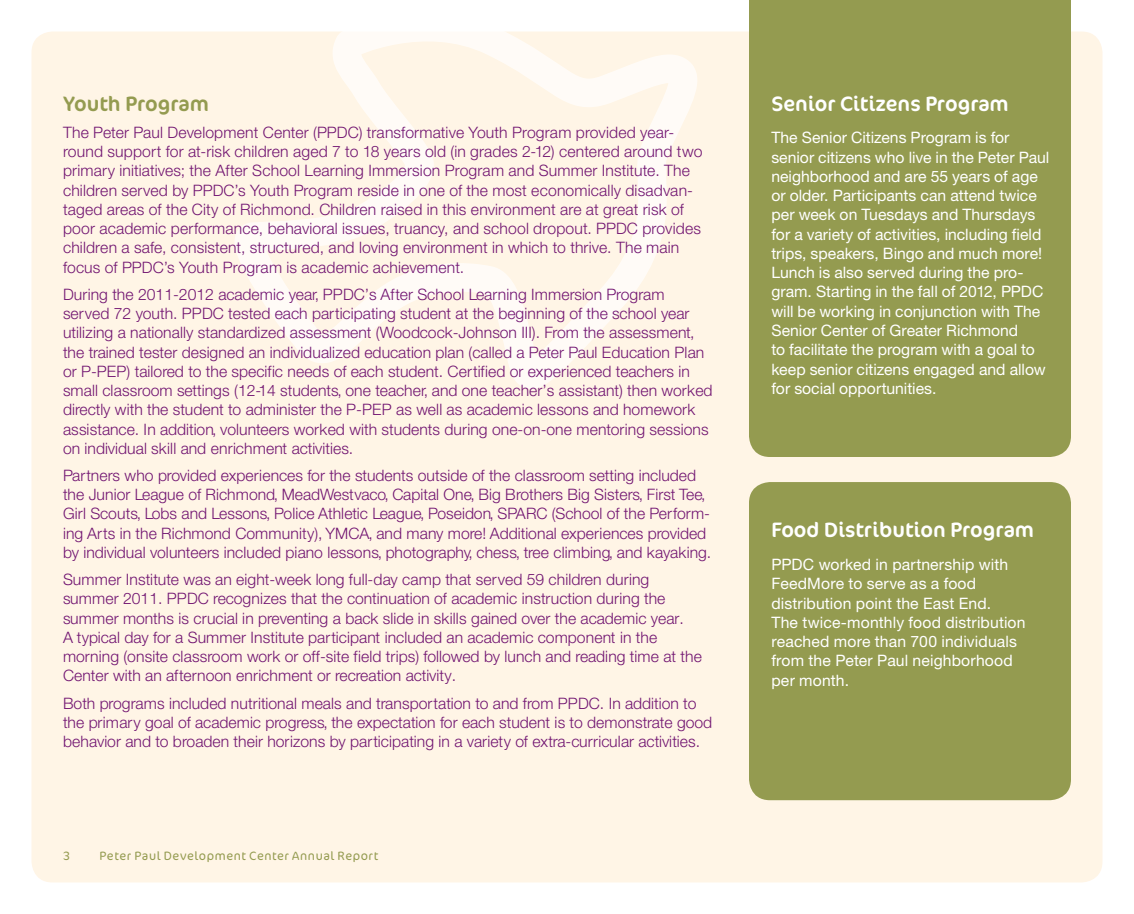
<style>
.page{position:relative;width:1134px;height:914px;background:#fff}
.page>*{position:absolute;margin:0;border:0;box-sizing:border-box;transform-origin:0 0}
.Sub_head{font:21px "Cocon";color:#fff}
.Body{font:21px "Cocon";color:#949b50}
.Body-2{font:300 15.75px/19.2px "Helvetica Neue";color:#711471}
.Body-3{font:15.75px/19.2px "Helvetica Neue";color:#fff}
.t1{font:300 12.25px "Cocon";letter-spacing:.045em;color:#949b50}
</style>
<div class="page">
<div style="left:32px;top:32px;width:1070px;height:850px;background:#fff5e6;border-radius:21px"></div>
<svg style="left:233px;top:31px;width:466px;height:358px"></svg>
<div style="left:749px;top:0;width:322px;height:457px;background:#949b50"></div>
<div style="left:749px;top:482px;width:322px;height:318px;background:#949b50;border-radius:21px"></div>
<p class="Body" style="left:63px;top:91px;width:147px">Youth Program</p>
<p class="Body-2" style="left:63px;top:122px;width:641px">The Peter Paul Development Center (PPDC) transformative Youth Program provided year&shy;round support for at-risk children aged 7 to 18 years old (in grades 2-12) centered around two primary initiatives; the After School Learning Immersion Program and Summer Institute. The children served by PPDC’s Youth Program reside in one of the most economically disadvan&shy;taged areas of the City of Richmond. Children raised in this environment are at great risk of poor academic performance, behavioral issues, truancy, and school dropout. PPDC provides children a safe, consistent, structured, and loving environment in which to thrive. The main focus of PPDC’s Youth Program is academic achievement.</p>
<p class="Body-2" style="left:63px;top:284px;width:651px">During the 2011-2012 academic year, PPDC’s After School Learning Immersion Program served 72 youth. PPDC tested each participating student at the beginning of the school year utilizing a nationally standardized assessment (Woodcock-Johnson III). From the assessment, the trained tester designed an individualized education plan (called a Peter Paul Education Plan or P-PEP) tailored to the specific needs of each student. Certified or experienced teachers in small classroom settings (12-14 students, one teacher, and one teacher’s assistant) then worked directly with the student to administer the P-PEP as well as academic lessons and homework assistance. In addition, volunteers worked with students during one-on-one mentoring sessions on individual skill and enrichment activities.</p>
<p class="Body-2" style="left:63px;top:465px;width:650px">Partners who provided experiences for the students outside of the classroom setting included the Junior League of Richmond, MeadWestvaco, Capital One, Big Brothers Big Sisters, First Tee, Girl Scouts, Lobs and Lessons, Police Athletic League, Poseidon, SPARC (School of the Perform&shy;ing Arts in the Richmond Community), YMCA, and many more! Additional experiences provided by individual volunteers included piano lessons, photography, chess, tree climbing, and kayaking.</p>
<p class="Body-2" style="left:63px;top:569px;width:640px">Summer Institute was an eight-week long full-day camp that served 59 children during summer 2011. PPDC recognizes that the continuation of academic instruction during the summer months is crucial in preventing a back slide in skills gained over the academic year.<br>A typical day for a Summer Institute participant included an academic component in the morning (onsite classroom work or off-site field trips) followed by lunch and reading time at the Center with an afternoon enrichment or recreation activity.</p>
<p class="Body-2" style="left:63px;top:693px;width:651px">Both programs included nutritional meals and transportation to and from PPDC. In addition to the primary goal of academic progress, the expectation for each student is to demonstrate good behavior and to broaden their horizons by participating in a variety of extra-curricular activities.</p>
<p class="t1" style="left:63px;top:849px;width:8px">3</p>
<p class="t1" style="left:100px;top:849px;width:280px">Peter Paul Development Center Annual Report</p>
<p class="Sub_head" style="left:771px;top:91px;width:239px">Senior Citizens Program</p>
<p class="Body-3" style="left:771px;top:128px;width:279px">The Senior Citizens Program is for senior citizens who live in the Peter Paul neighborhood and are 55 years of age or older. Participants can attend twice per week on Tuesdays and Thursdays for a variety of activities, including field trips, speakers, Bingo and much more!<br>Lunch is also served during the pro&shy;gram. Starting in the fall of 2012, PPDC will be working in conjunction with The Senior Center of Greater Richmond<br>to facilitate the program with a goal to keep senior citizens engaged and allow for social opportunities.</p>
<p class="Sub_head" style="left:771px;top:518px;width:264px">Food Distribution Program</p>
<p class="Body-3" style="left:771px;top:554px;width:256px">PPDC worked in partnership with<br>FeedMore to serve as a food distribution point the East End.<br>The twice-monthly food distribution reached more than 700 individuals from the Peter Paul neighborhood per month.</p>
</div>
